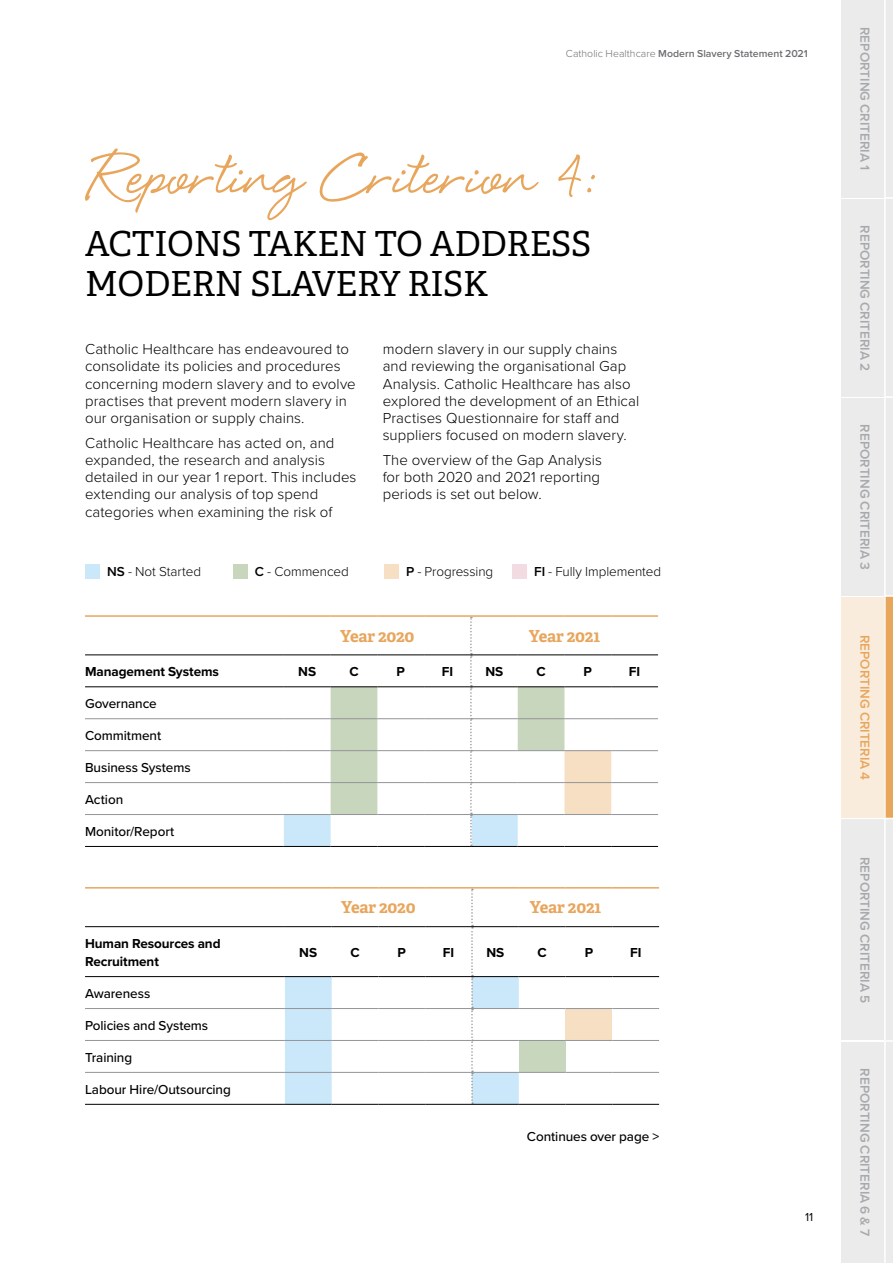
<style>
.page{position:relative;width:893px;height:1263px;background:#fff}
.page>*{position:absolute;margin:0;border:0;box-sizing:border-box;transform-origin:0 0}
.t1{font:106.5px "Eye Catching";color:#e8a65d}
.t2{font:34.5px/40.5px "Adelle PE";letter-spacing:-.01em;color:#000}
.t3{font:700 16.5px "Adelle PE";letter-spacing:-.015em;color:#e8a65d}
.t4{font:300 15px/17.2px "Proxima Nova";letter-spacing:.005em;color:#000}
.t5{font:500 13.5px "Proxima Nova";letter-spacing:-.005em;color:#000}
.t6{font:600 13.5px "Proxima Nova";color:#a7a9ac}
.t7{font:700 13.5px/18px "Proxima Nova";letter-spacing:-.005em;color:#000}
.t8{font:300 13.5px "Proxima Nova";letter-spacing:-.005em;color:#000}
.t9{font:600 13.5px "Proxima Nova";color:#e8a65d}
.t10{font:12px "Proxima Nova";color:#000}
.t11{font:600 10.5px "Proxima Nova";letter-spacing:.005em;color:#6d6e71}
.s1{font-weight:300}
.s2{font-weight:600}
</style>
<div class="page">
<div style="left:841px;top:0;width:46px;height:197px;background:#ebebec"></div>
<div style="left:841px;top:398px;width:46px;height:197px;background:#ebebec"></div>
<div style="left:841px;top:199px;width:46px;height:197px;background:#ebebec"></div>
<div style="left:841px;top:597px;width:46px;height:221px;background:#faecdc"></div>
<div style="left:841px;top:819px;width:46px;height:221px;background:#ebebec"></div>
<div style="left:841px;top:1042px;width:46px;height:221px;background:#ebebec"></div>
<svg style="left:884px;top:0;width:9px;height:1263px"></svg>
<hr style="left:85px;top:718px;width:199px;height:1px;background:#939598">
<hr style="left:611px;top:718px;width:47px;height:1px;background:#939598">
<hr style="left:85px;top:750px;width:199px;height:1px;background:#939598">
<hr style="left:611px;top:750px;width:47px;height:1px;background:#939598">
<hr style="left:85px;top:782px;width:199px;height:1px;background:#939598">
<hr style="left:611px;top:782px;width:47px;height:1px;background:#939598">
<hr style="left:85px;top:814px;width:199px;height:1px;background:#939598">
<hr style="left:611px;top:814px;width:47px;height:1px;background:#939598">
<hr style="left:85px;top:615px;width:199px;height:2px;background:#e8a65d">
<hr style="left:284px;top:615px;width:47px;height:2px;background:#e8a65d">
<hr style="left:331px;top:615px;width:46px;height:2px;background:#e8a65d">
<hr style="left:377px;top:615px;width:47px;height:2px;background:#e8a65d">
<hr style="left:424px;top:615px;width:47px;height:2px;background:#e8a65d">
<hr style="left:471px;top:615px;width:47px;height:2px;background:#e8a65d">
<hr style="left:518px;top:615px;width:46px;height:2px;background:#e8a65d">
<hr style="left:564px;top:615px;width:47px;height:2px;background:#e8a65d">
<hr style="left:611px;top:615px;width:47px;height:2px;background:#e8a65d">
<hr style="left:85px;top:654px;width:199px;height:1px;background:#000">
<hr style="left:611px;top:654px;width:47px;height:1px;background:#000">
<hr style="left:85px;top:686px;width:199px;height:1px;background:#000">
<hr style="left:611px;top:686px;width:47px;height:1px;background:#000">
<hr style="left:85px;top:846px;width:199px;height:1px;background:#000">
<hr style="left:284px;top:846px;width:47px;height:1px;background:#000">
<hr style="left:331px;top:846px;width:46px;height:1px;background:#000">
<hr style="left:377px;top:846px;width:47px;height:1px;background:#000">
<hr style="left:424px;top:846px;width:47px;height:1px;background:#000">
<hr style="left:471px;top:846px;width:47px;height:1px;background:#000">
<hr style="left:518px;top:846px;width:46px;height:1px;background:#000">
<hr style="left:564px;top:846px;width:47px;height:1px;background:#000">
<hr style="left:611px;top:846px;width:47px;height:1px;background:#000">
<svg style="left:284px;top:617px;width:327px;height:229px"></svg>
<div style="left:566px;top:1008px;width:46px;height:32px;background:#f7dfc4"></div>
<div style="left:519px;top:1040px;width:47px;height:32px;background:#c8d6bd"></div>
<hr style="left:85px;top:1008px;width:200px;height:1px;background:#939598">
<hr style="left:566px;top:1008px;width:46px;height:1px;background:#939598">
<hr style="left:612px;top:1008px;width:47px;height:1px;background:#939598">
<hr style="left:85px;top:1040px;width:200px;height:1px;background:#939598">
<hr style="left:612px;top:1040px;width:47px;height:1px;background:#939598">
<hr style="left:85px;top:1072px;width:200px;height:1px;background:#939598">
<hr style="left:612px;top:1072px;width:47px;height:1px;background:#939598">
<hr style="left:519px;top:1008px;width:47px;height:1px;background:#939598">
<hr style="left:85px;top:887px;width:200px;height:1px;background:#e8a65d">
<hr style="left:285px;top:887px;width:47px;height:1px;background:#e8a65d">
<hr style="left:332px;top:887px;width:46px;height:1px;background:#e8a65d">
<hr style="left:378px;top:887px;width:47px;height:1px;background:#e8a65d">
<hr style="left:425px;top:887px;width:47px;height:1px;background:#e8a65d">
<hr style="left:472px;top:887px;width:47px;height:1px;background:#e8a65d">
<hr style="left:519px;top:887px;width:47px;height:1px;background:#e8a65d">
<hr style="left:566px;top:887px;width:46px;height:1px;background:#e8a65d">
<hr style="left:612px;top:887px;width:47px;height:1px;background:#e8a65d">
<hr style="left:85px;top:926px;width:200px;height:1px;background:#000">
<hr style="left:519px;top:926px;width:47px;height:1px;background:#000">
<hr style="left:566px;top:926px;width:46px;height:1px;background:#000">
<hr style="left:612px;top:926px;width:47px;height:1px;background:#000">
<hr style="left:85px;top:976px;width:200px;height:1px;background:#000">
<hr style="left:519px;top:976px;width:47px;height:1px;background:#000">
<hr style="left:566px;top:976px;width:46px;height:1px;background:#000">
<hr style="left:612px;top:976px;width:47px;height:1px;background:#000">
<hr style="left:85px;top:1104px;width:200px;height:1px;background:#000">
<hr style="left:285px;top:1104px;width:47px;height:1px;background:#000">
<hr style="left:332px;top:1104px;width:46px;height:1px;background:#000">
<hr style="left:378px;top:1104px;width:47px;height:1px;background:#000">
<hr style="left:425px;top:1104px;width:47px;height:1px;background:#000">
<hr style="left:519px;top:1104px;width:47px;height:1px;background:#000">
<hr style="left:566px;top:1104px;width:46px;height:1px;background:#000">
<hr style="left:612px;top:1104px;width:47px;height:1px;background:#000">
<hr style="left:519px;top:1040px;width:47px;height:1px;background:#939598">
<hr style="left:566px;top:1040px;width:46px;height:1px;background:#939598">
<hr style="left:519px;top:1072px;width:47px;height:1px;background:#939598">
<hr style="left:566px;top:1072px;width:46px;height:1px;background:#939598">
<svg style="left:285px;top:888px;width:234px;height:216px"></svg>
<hr style="left:472px;top:1104px;width:47px;height:1px;background:#000">
<div style="left:85px;top:564px;width:15px;height:14px;background:#cae8fa"></div>
<div style="left:233px;top:564px;width:15px;height:14px;background:#c8d6bd"></div>
<div style="left:384px;top:564px;width:15px;height:14px;background:#f7dfc4"></div>
<div style="left:512px;top:564px;width:15px;height:14px;background:#f3dbe2"></div>
<p class="t11" style="left:566px;top:46px;width:244px"><span class="s1">Catholic Healthcare</span> Modern Slavery Statement 2021</p>
<h1 class="t1" style="left:85px;top:133px;width:512px">Reporting Criterion 4:</h1>
<h2 class="t2" style="left:85px;top:222px;width:508px">ACTIONS TAKEN TO ADDRESS<br>MODERN SLAVERY RISK</h2>
<p class="t4" style="left:85px;top:340px;width:272px">Catholic Healthcare has endeavoured to consolidate its policies and procedures concerning modern slavery and to evolve practises that prevent modern slavery in our organisation or supply chains.</p>
<p class="t4" style="left:85px;top:433px;width:273px">Catholic Healthcare has acted on, and expanded, the research and analysis detailed in our year 1 report. This includes extending our analysis of top spend categories when examining the risk of</p>
<p class="t8" style="left:107px;top:562px;width:95px"><span class="s2">NS</span> - Not Started</p>
<p class="t8" style="left:255px;top:562px;width:95px"><span class="s2">C</span> - Commenced</p>
<p class="t4" style="left:383px;top:340px;width:258px">modern slavery in our supply chains and reviewing the organisational Gap Analysis. Catholic Healthcare has also explored the development of an Ethical Practises Questionnaire for staff and suppliers focused on modern slavery.</p>
<p class="t4" style="left:383px;top:450px;width:221px;text-align:justify">The overview of the Gap Analysis for both 2020 and 2021 reporting periods is set out below.</p>
<p class="t8" style="left:406px;top:562px;width:89px"><span class="s2">P</span> - Progressing</p>
<p class="t8" style="left:534px;top:562px;width:129px"><span class="s2">FI</span> - Fully Implemented</p>
<p class="t3" style="left:340px;top:624px;width:76px">Year 2020</p>
<p class="t3" style="left:529px;top:624px;width:73px">Year 2021</p>
<p class="t7" style="left:85px;top:662px;width:135px">Management Systems</p>
<p class="t7" style="left:298px;top:662px;width:19px">NS</p>
<p class="t7" style="left:349px;top:662px;width:11px">C</p>
<p class="t7" style="left:397px;top:662px;width:10px">P</p>
<p class="t7" style="left:442px;top:662px;width:13px">FI</p>
<p class="t7" style="left:485px;top:662px;width:19px">NS</p>
<p class="t7" style="left:536px;top:662px;width:11px">C</p>
<p class="t7" style="left:584px;top:662px;width:10px">P</p>
<p class="t7" style="left:629px;top:662px;width:13px">FI</p>
<p class="t5" style="left:85px;top:693px;width:73px">Governance</p>
<p class="t5" style="left:85px;top:725px;width:78px">Commitment</p>
<p class="t5" style="left:85px;top:757px;width:107px">Business Systems</p>
<p class="t5" style="left:85px;top:789px;width:40px">Action</p>
<p class="t5" style="left:85px;top:821px;width:91px">Monitor/Report</p>
<p class="t3" style="left:341px;top:896px;width:76px">Year 2020</p>
<p class="t3" style="left:530px;top:896px;width:73px">Year 2021</p>
<p class="t7" style="left:85px;top:934px;width:137px">Human Resources and<br>Recruitment</p>
<p class="t7" style="left:299px;top:943px;width:19px">NS</p>
<p class="t7" style="left:350px;top:943px;width:11px">C</p>
<p class="t7" style="left:398px;top:943px;width:10px">P</p>
<p class="t7" style="left:443px;top:943px;width:13px">FI</p>
<p class="t7" style="left:486px;top:943px;width:19px">NS</p>
<p class="t7" style="left:537px;top:943px;width:11px">C</p>
<p class="t7" style="left:585px;top:943px;width:10px">P</p>
<p class="t7" style="left:630px;top:943px;width:13px">FI</p>
<p class="t5" style="left:85px;top:983px;width:67px">Awareness</p>
<p class="t5" style="left:85px;top:1015px;width:125px">Policies and Systems</p>
<p class="t5" style="left:85px;top:1047px;width:49px">Training</p>
<p class="t5" style="left:85px;top:1079px;width:147px">Labour Hire/Outsourcing</p>
<p class="t5" style="left:527px;top:1126px;width:134px">Continues over page &gt;</p>
<p class="t10" style="left:805px;top:1208px;width:10px">11</p>
<p class="t6" style="left:875px;top:27px;width:144px;rotate:90deg">REPORTING CRITERIA 1</p>
<p class="t6" style="left:875px;top:225px;width:147px;rotate:90deg">REPORTING CRITERIA 2</p>
<p class="t6" style="left:875px;top:424px;width:147px;rotate:90deg">REPORTING CRITERIA 3</p>
<p class="t9" style="left:875px;top:634px;width:147px;rotate:90deg">REPORTING CRITERIA 4</p>
<p class="t6" style="left:875px;top:857px;width:147px;rotate:90deg">REPORTING CRITERIA 5</p>
<p class="t6" style="left:875px;top:1068px;width:169px;rotate:90deg">REPORTING CRITERIA 6 &amp; 7</p>
</div>
